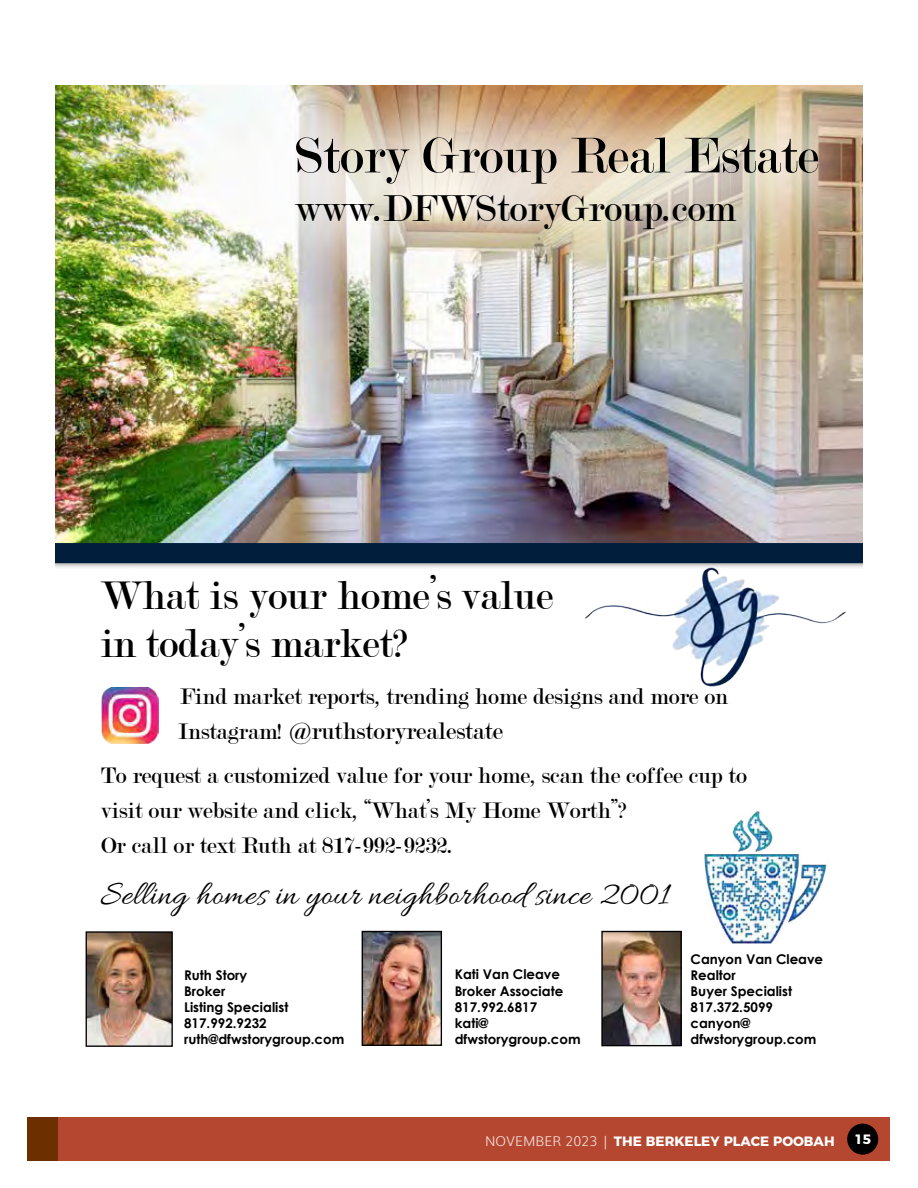
<style>
.page{position:relative;width:918px;height:1188px;background:#fff}
.page>*{position:absolute;margin:0;border:0;box-sizing:border-box;transform-origin:0 0}
.t1{font:53.55px "Modern";color:#000}
.t2{font:42.9px/48.3px "Modern";color:#000}
.t3{font:40.2px "Modern";color:#000}
.t4{font:34.8px "Allura";letter-spacing:.01em;color:#000}
.t5{font:25.5px "Modern";color:#000}
.t6{font:24.15px/34.8px "Modern";color:#000}
.t7{font:700 13.5px "Montserrat";color:#fff}
.t8{font:700 13.35px/16px "Century Gothic";color:#000}
.s1{font-size:24.15px}
.s2{font-family:"Muli";font-weight:300;color:#f3e0dc}
</style>
<div class="page">
<div style="left:42px;top:1118px;width:848px;height:43px;background:#b54730"></div>
<div style="left:847px;top:1124px;width:31px;height:31px;background:#000;border-radius:50%"></div>
<div style="left:27px;top:1118px;width:30px;height:43px;background:#6c2f00"></div>
<img style="left:88px;top:933px;width:83px;height:112px">
<div style="left:86px;top:931px;width:87px;height:116px;border:1px solid #000"></div>
<img style="left:603px;top:933px;width:77px;height:111px">
<div style="left:601px;top:931px;width:81px;height:115px;border:1px solid #000"></div>
<img style="left:364px;top:933px;width:76px;height:111px">
<div style="left:362px;top:931px;width:80px;height:115px;border:1px solid #000"></div>
<img style="left:704px;top:810px;width:123px;height:134px">
<img style="left:55px;top:85px;width:808px;height:458px">
<img style="left:579px;top:563px;width:273px;height:124px">
<div style="left:212px;top:85px;width:651px;height:227px;background:#fff;opacity:.75"></div>
<div style="left:55px;top:543px;width:808px;height:20px;background:#011e3c"></div>
<img style="left:101px;top:687px;width:57px;height:56px">
<h1 class="t1" style="left:295px;top:129px;width:525px">Story Group Real Estate</h1>
<h3 class="t3" style="left:295px;top:188px;width:443px">www.DFWStoryGroup.com</h3>
<h2 class="t2" style="left:101px;top:572px;width:454px">What is your home’s value in today’s market?</h2>
<h3 class="t6" style="left:180px;top:679px;width:550px">Find market reports, trending home designs and more on</h3>
<h3 class="t5" style="left:178px;top:718px;width:326px"><span class="s1">Instagram!</span> @ruthstoryrealestate</h3>
<h3 class="t6" style="left:101px;top:758px;width:647px">To request a customized value for your home, scan the coffee cup to visit our website and click, “What’s My Home Worth”?<br>Or call or text Ruth at 817-992-9232.</h3>
<h3 class="t4" style="left:101px;top:875px;width:570px">Selling homes in your neighborhood since 2001</h3>
<p class="t8" style="left:184px;top:967px;width:162px">Ruth Story<br>Broker<br>Listing Specialist<br>817.992.9232 ruth@dfwstorygroup.com</p>
<p class="t8" style="left:455px;top:966px;width:127px">Kati Van Cleave<br>Broker Associate<br>817.992.6817<br>kati@ dfwstorygroup.com</p>
<p class="t8" style="left:691px;top:950px;width:134px">Canyon Van Cleave<br>Realtor<br>Buyer Specialist<br>817.372.5099 canyon@ dfwstorygroup.com</p>
<p class="t7" style="left:485px;top:1130px;width:351px"><span class="s2">NOVEMBER 2023 |</span> THE BERKELEY PLACE POOBAH</p>
<p class="t7" style="left:854px;top:1128px;width:18px">15</p>
</div>
